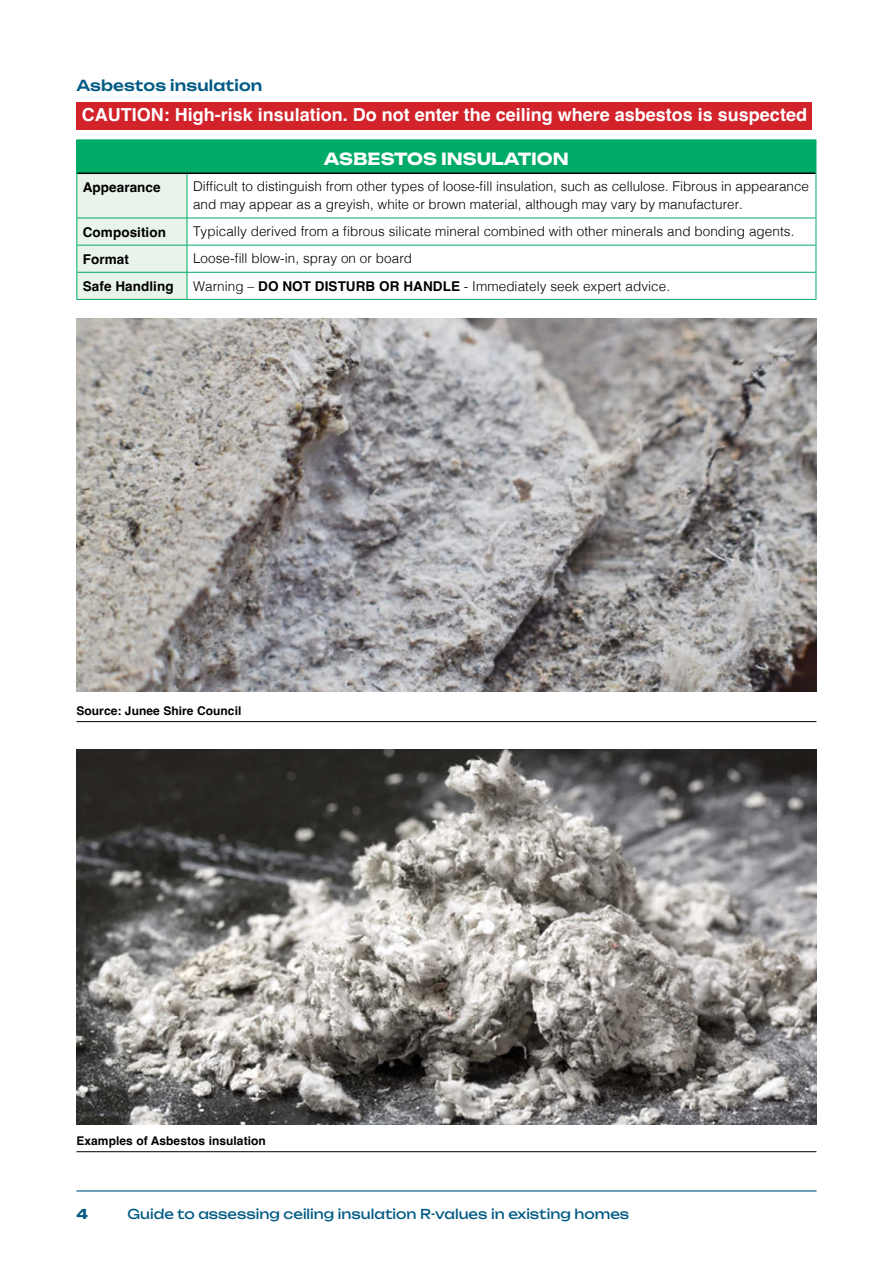
<style>
.page{position:relative;width:893px;height:1263px;background:#fff}
.page>*{position:absolute;margin:0;border:0;box-sizing:border-box;transform-origin:0 0}
.t1{font:700 18px "Helvetica";color:#fff}
.t2{font:700 16.5px "Unbounded";color:#fff}
.t3{font:500 15px "Unbounded";letter-spacing:.01em;color:#005a84}
.t4{font:300 13.5px/18px "Helvetica";color:#000}
.t5{font:13.5px "Unbounded";color:#005a84}
.t6{font:700 13.5px "Helvetica";letter-spacing:.005em;color:#000}
.t7{font:700 13.5px "Unbounded";color:#005a84}
.t8{font:700 12px "Helvetica";letter-spacing:.005em;color:#000}
.s1{font-weight:700}
</style>
<div class="page">
<hr style="left:76px;top:1190px;width:740px;height:1px;background:#005a84">
<div style="left:76px;top:102px;width:736px;height:27px;background:#d2232a"></div>
<hr style="left:76px;top:721px;width:740px;height:1px;background:#000">
<hr style="left:76px;top:1151px;width:740px;height:1px;background:#000">
<div style="left:77px;top:140px;width:739px;height:33px;background:#00ab67"></div>
<hr style="left:187px;top:173px;width:629px;height:1px;background:#000">
<hr style="left:76px;top:139px;width:111px;height:1px;background:#00ab67">
<hr style="left:76px;top:140px;width:1px;height:33px;background:#00ab67">
<hr style="left:187px;top:139px;width:629px;height:1px;background:#00ab67">
<hr style="left:816px;top:140px;width:1px;height:33px;background:#00ab67">
<hr style="left:816px;top:173px;width:1px;height:45px;background:#00ab67">
<svg style="left:816px;top:218px;width:1px;height:81px"></svg>
<hr style="left:76px;top:299px;width:111px;height:1px;background:#00ab67">
<hr style="left:187px;top:299px;width:629px;height:1px;background:#00ab67">
<hr style="left:187px;top:218px;width:629px;height:1px;background:#00ab67">
<hr style="left:187px;top:245px;width:629px;height:1px;background:#00ab67">
<hr style="left:187px;top:272px;width:629px;height:1px;background:#00ab67">
<svg style="left:76px;top:173px;width:112px;height:126px;background:#dceee2"></svg>
<img style="left:76px;top:319px;width:740px;height:372px">
<img style="left:76px;top:749px;width:740px;height:376px">
<p class="t3" style="left:76px;top:73px;width:187px">Asbestos insulation</p>
<h1 class="t1" style="left:82px;top:103px;width:727px">CAUTION: High-risk insulation. Do not enter the ceiling where asbestos is suspected</h1>
<p class="t2" style="left:324px;top:145px;width:246px">ASBESTOS INSULATION</p>
<p class="t6" style="left:83px;top:179px;width:79px">Appearance</p>
<p class="t4" style="left:193px;top:177px;width:617px">Difficult to distinguish from other types of loose-fill insulation, such as cellulose. Fibrous in appearance and may appear as a greyish, white or brown material, although may vary by manufacturer.</p>
<p class="t6" style="left:83px;top:224px;width:85px">Composition</p>
<p class="t4" style="left:193px;top:221px;width:603px">Typically derived from a fibrous silicate mineral combined with other minerals and bonding agents.</p>
<p class="t6" style="left:83px;top:251px;width:48px">Format</p>
<p class="t4" style="left:193px;top:249px;width:221px">Loose-fill blow-in, spray on or board</p>
<p class="t6" style="left:83px;top:278px;width:92px">Safe Handling</p>
<p class="t4" style="left:193px;top:276px;width:479px">Warning – <span class="s1">DO NOT DISTURB OR HANDLE</span> - Immediately seek expert advice.</p>
<p class="t8" style="left:76px;top:704px;width:166px">Source: Junee Shire Council</p>
<p class="t8" style="left:76px;top:1134px;width:191px">Examples of Asbestos insulation</p>
<p class="t7" style="left:76px;top:1203px;width:13px">4</p>
<p class="t5" style="left:127px;top:1203px;width:503px">Guide to assessing ceiling insulation R-values in existing homes</p>
</div>
